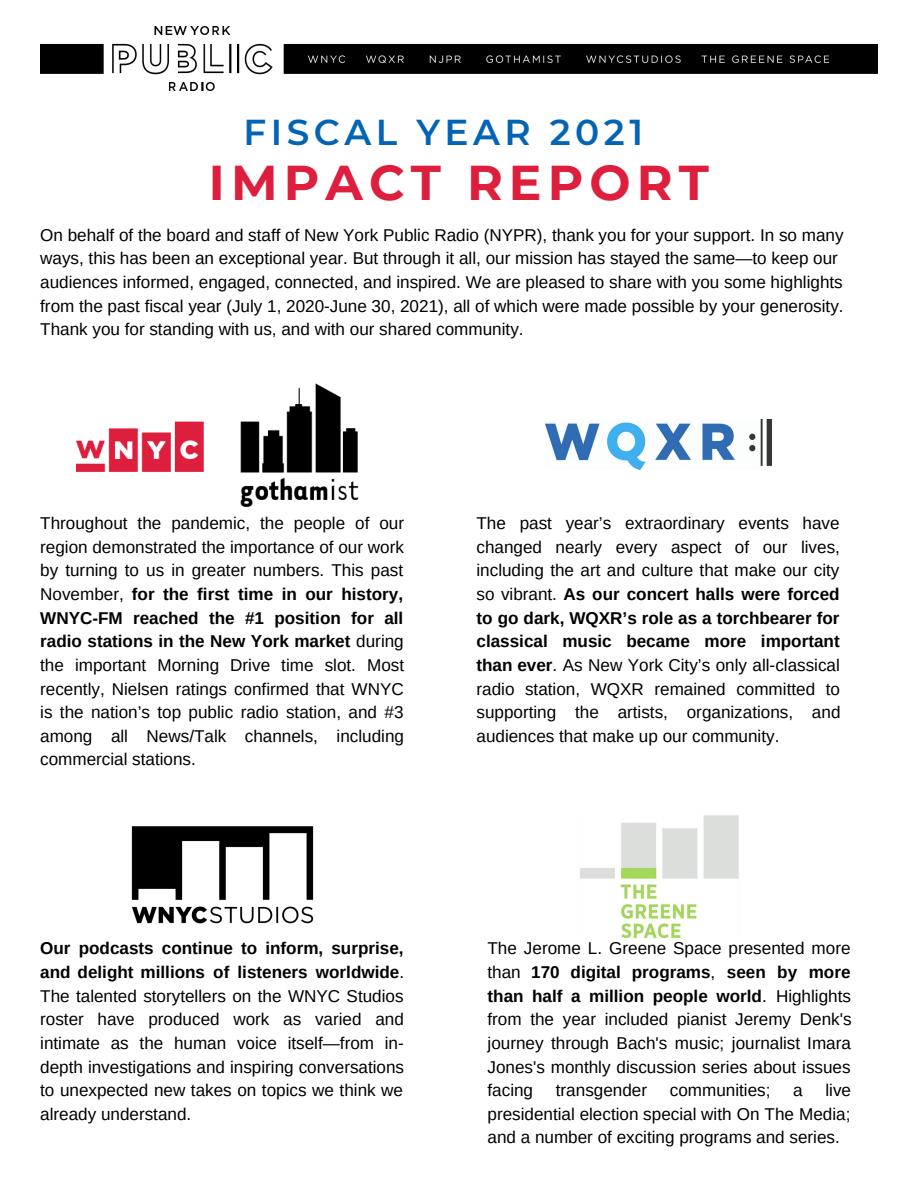
<style>
.page{position:relative;width:918px;height:1188px;background:#fff}
.page>*{position:absolute;margin:0;border:0;box-sizing:border-box;transform-origin:0 0}
.t1{font:700 48.75px "Montserrat";letter-spacing:.125em;color:#de1e3d}
.t2{font:600 36px "Montserrat";letter-spacing:.125em;color:#0464b4}
.t3{font:17.1px/23.7px "Arimo";color:#000;text-align:justify}
.s1{font-weight:700}
</style>
<div class="page">
<img style="left:40px;top:26px;width:837px;height:64px">
<img style="left:77px;top:383px;width:282px;height:124px">
<img style="left:545px;top:420px;width:226px;height:49px">
<img style="left:131px;top:826px;width:183px;height:98px">
<img style="left:580px;top:815px;width:159px;height:123px">
<p class="t2" style="left:243px;top:110px;width:401px">FISCAL YEAR 2021</p>
<p class="t1" style="left:209px;top:152px;width:502px">IMPACT REPORT</p>
<p class="t3" style="left:40px;top:223px;width:805px;text-align:left">On behalf of the board and staff of New York Public Radio (NYPR), thank you for your support. In so many ways, this has been an exceptional year. But through it all, our mission has stayed the same—to keep our audiences informed, engaged, connected, and inspired. We are pleased to share with you some highlights from the past fiscal year (July 1, 2020-June 30, 2021), all of which were made possible by your generosity.<br>Thank you for standing with us, and with our shared community.</p>
<p class="t3" style="left:40px;top:511px;width:365px">Throughout the pandemic, the people of our region demonstrated the importance of our work by turning to us in greater numbers. This past November, <span class="s1">for the first time in our history, WNYC-FM reached the #1 position for all radio stations in the New York market</span> during the important Morning Drive time slot. Most recently, Nielsen ratings confirmed that WNYC is the nation’s top public radio station, and #3 among all News/Talk channels, including commercial stations.</p>
<p class="t3" style="left:477px;top:511px;width:365px">The past year’s extraordinary events have changed nearly every aspect of our lives, including the art and culture that make our city so vibrant. <span class="s1">As our concert halls were forced to go dark, WQXR’s role as a torchbearer for classical music became more important than ever</span>. As New York City’s only all-classical radio station, WQXR remained committed to supporting the artists, organizations, and audiences that make up our community.</p>
<p class="t3" style="left:40px;top:937px;width:365px"><span class="s1">Our podcasts continue to inform, surprise, and delight millions of listeners worldwide</span>.<br>The talented storytellers on the WNYC Studios roster have produced work as varied and intimate as the human voice itself—from in&shy;depth investigations and inspiring conversations to unexpected new takes on topics we think we already understand.</p>
<p class="t3" style="left:488px;top:937px;width:366px">The Jerome L. Greene Space presented more than <span class="s1">170 digital programs</span>, <span class="s1">seen by more than half a million people world</span>. Highlights from the year included pianist Jeremy Denk's journey through Bach's music; journalist Imara Jones's monthly discussion series about issues facing</p>
<p class="t3" style="left:488px;top:1078px;width:365px;text-indent:338px">live presidential election special with On The Media; and a number of exciting programs and series.</p>
<p class="t3" style="left:556px;top:1078px;width:93px">transgender</p>
<p class="t3" style="left:670px;top:1078px;width:102px">communities;</p>
<p class="t3" style="left:793px;top:1078px;width:11px">a</p>
</div>
